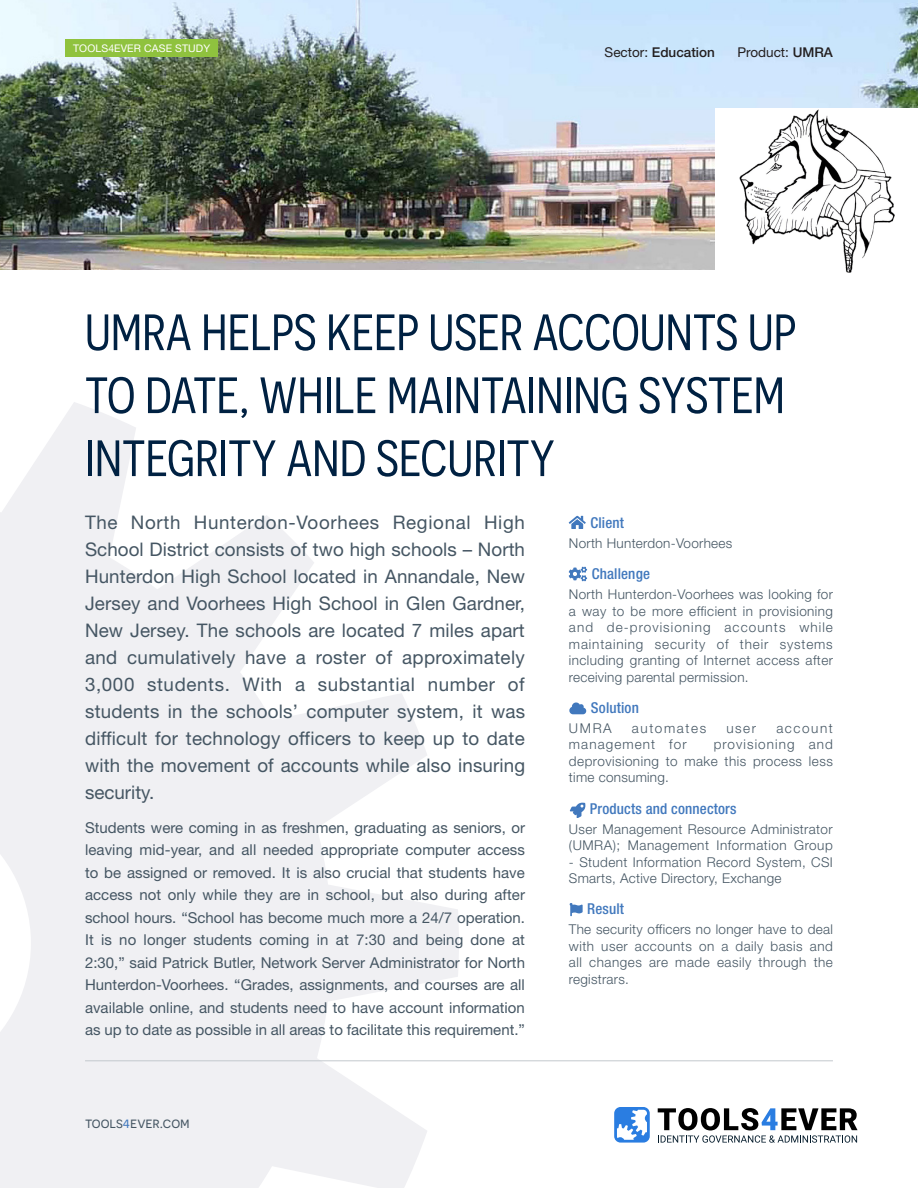
<style>
.page{position:relative;width:918px;height:1188px;background:#fff}
.page>*{position:absolute;margin:0;border:0;box-sizing:border-box;transform-origin:0 0}
.t1{font:51px/63px "Novecentosansnarrow";color:#002142}
.Paragraph_Intro{font:18.75px/27px "Helvetica Neue LT Std";letter-spacing:.01em;color:#455663;text-align:justify}
.Paragraph_Front{font:15px/22.5px "Helvetica Neue LT Std";color:#455663;text-align:justify}
.Heading_Details{font:500 condensed 15px "Helvetica Neue LT Std";letter-spacing:.01em;color:#4178bd}
.t2{font:15px "Novecentosans";color:#455663}
.Paragraph_Details{font:300 13.5px/16.5px "Helvetica Neue LT Std";letter-spacing:.025em;color:#455663;text-align:justify}
.Paragraph_Details-2{font:300 13.5px "Helvetica Neue LT Std";letter-spacing:.12em;color:#455663}
.t3{font:500 13.5px "Helvetica Neue LT Std";color:#231f20}
.Paragraph_Details-3{font:300 13.5px "Helvetica Neue LT Std";letter-spacing:.08em;color:#455663}
.t4{font:13.5px "Helvetica Neue LT Std";color:#231f20}
.t5{font:10.5px "Helvetica Neue LT Std";letter-spacing:.01em;color:#fff}
.s1{font-weight:400}
.s2{font-weight:500}
.s3{color:#4178bd}
</style>
<div class="page">
<svg style="left:0;top:402px;width:459px;height:786px;fill:#f0f0f3"></svg>
<svg style="left:569px;top:516px;width:17px;height:13px"></svg>
<svg style="left:569px;top:567px;width:18px;height:14px"></svg>
<svg style="left:569px;top:703px;width:17px;height:11px"></svg>
<svg style="left:570px;top:803px;width:15px;height:15px"></svg>
<svg style="left:570px;top:903px;width:13px;height:13px"></svg>
<img style="left:0;top:0;width:918px;height:270px">
<div style="left:716px;top:108px;width:202px;height:165px;background:#fff"></div>
<img style="left:739px;top:109px;width:156px;height:164px">
<hr style="left:85px;top:1060px;width:748px;height:1px;background:#c3c8cd">
<div style="left:66px;top:39px;width:152px;height:18px;background:#8fc23e"></div>
<div style="left:614px;top:1107px;width:36px;height:36px;background:#2a7de1;border-radius:6px"></div>
<svg style="left:617px;top:1110px;width:30px;height:30px"></svg>
<svg style="left:658px;top:1108px;width:199px;height:35px"></svg>
<p class="t5" style="left:73px;top:42px;width:139px">TOOLS4EVER CASE STUDY</p>
<p class="t3" style="left:605px;top:44px;width:112px"><span class="s1">Sector:</span> Education</p>
<p class="t4" style="left:737px;top:44px;width:97px">Product: <span class="s2">UMRA</span></p>
<p class="t1" style="left:85px;top:301px;width:712px">UMRA HELPS KEEP USER ACCOUNTS UP<br>TO DATE, WHILE MAINTAINING SYSTEM<br>INTEGRITY AND SECURITY</p>
<p class="Paragraph_Intro" style="left:85px;top:509px;width:442px">The North Hunterdon-Voorhees Regional High School District consists of two high schools – North Hunterdon High School located in Annandale, New Jersey and Voorhees High School in Glen Gardner, New Jersey. The schools are located 7 miles apart and cumulatively have a roster of approximately 3,000 students. With a substantial number of students in the schools’ computer system, it was difficult for technology officers to keep up to date with the movement of accounts while also insuring security.</p>
<p class="Paragraph_Front" style="left:85px;top:816px;width:442px">Students were coming in as freshmen, graduating as seniors, or leaving mid-year, and all needed appropriate computer access to be assigned or removed. It is also crucial that students have access not only while they are in school, but also during after school hours. “School has become much more a 24/7 operation.<br>It is no longer students coming in at 7:30 and being done at 2:30,” said Patrick Butler, Network Server Administrator for North Hunterdon-Voorhees. “Grades, assignments, and courses are all available online, and students need to have account information as up to date as possible in all areas to facilitate this requirement.”</p>
<p class="t2" style="left:85px;top:1115px;width:106px">tools<span class="s3">4</span>ever.com</p>
<p class="Heading_Details" style="left:591px;top:514px;width:35px">Client</p>
<p class="Paragraph_Details" style="left:569px;top:535px;width:165px">North Hunterdon-Voorhees</p>
<p class="Heading_Details" style="left:592px;top:565px;width:60px">Challenge</p>
<p class="Paragraph_Details" style="left:569px;top:586px;width:266px">North Hunterdon-Voorhees was looking for a way to be more efficient in provisioning and de-provisioning accounts while maintaining security of their systems including granting of Internet access after receiving parental permission.</p>
<p class="Heading_Details" style="left:591px;top:699px;width:49px">Solution</p>
<p class="Paragraph_Details" style="left:569px;top:720px;width:44px">UMRA</p>
<p class="Paragraph_Details-2" style="left:632px;top:720px;width:76px">automates</p>
<p class="Paragraph_Details" style="left:726px;top:720px;width:31px">user</p>
<p class="Paragraph_Details-2" style="left:776px;top:720px;width:58px">account</p>
<p class="Paragraph_Details-3" style="left:569px;top:736px;width:119px">management for</p>
<p class="Paragraph_Details" style="left:569px;top:736px;width:265px;text-indent:145px">provisioning and deprovisioning to make this process less time consuming.</p>
<p class="Heading_Details" style="left:590px;top:799px;width:148px">Products and connectors</p>
<p class="Paragraph_Details" style="left:569px;top:820px;width:265px">User Management Resource Administrator (UMRA); Management Information Group</p>
<p class="Paragraph_Details" style="left:569px;top:853px;width:265px">- Student Information Record System, CSI<br>Smarts, Active Directory, Exchange</p>
<p class="Heading_Details" style="left:587px;top:900px;width:38px">Result</p>
<p class="Paragraph_Details" style="left:569px;top:921px;width:265px">The security officers no longer have to deal with user accounts on a daily basis and all changes are made easily through the registrars.</p>
</div>
